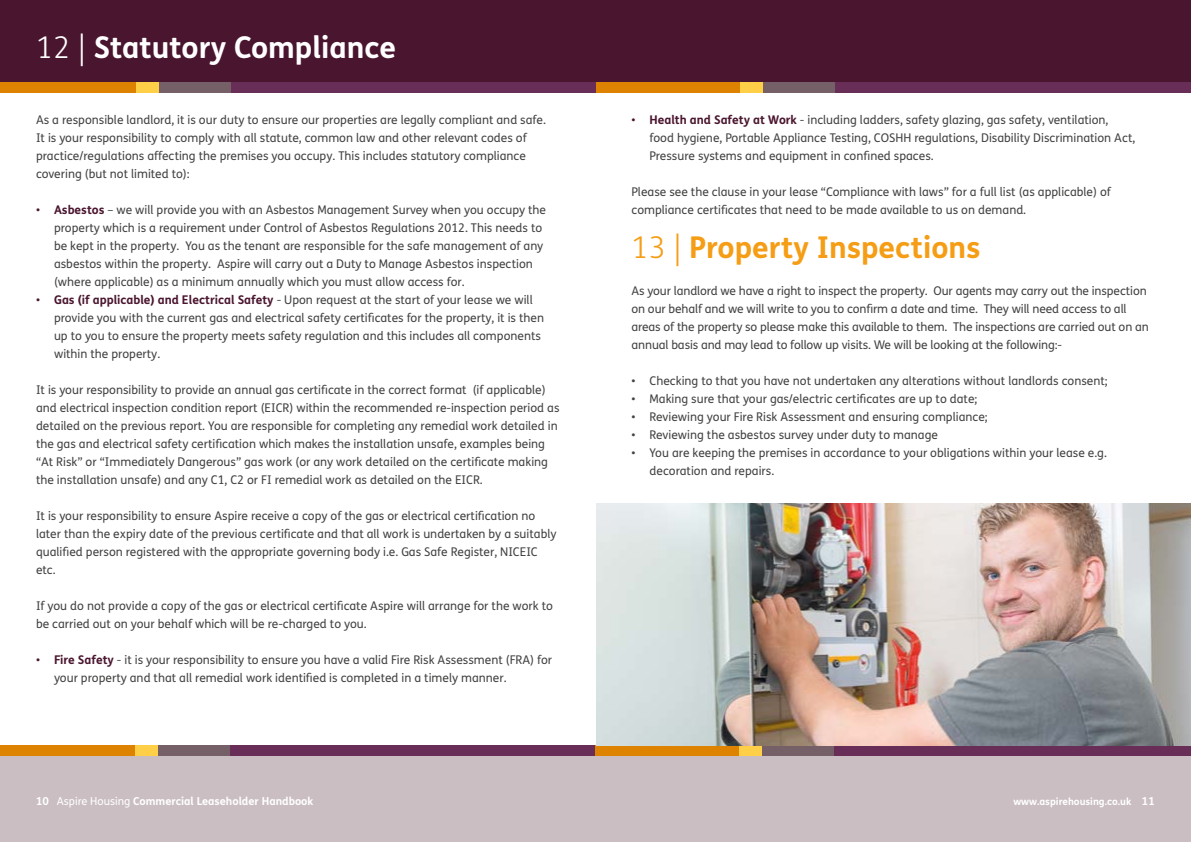
<style>
.page{position:relative;width:1191px;height:842px;background:#fff}
.page>*{position:absolute;margin:0;border:0;box-sizing:border-box;transform-origin:0 0}
.t1{font:700 30px "FS Me";color:#fff}
.t2{font:700 30px "FS Me";color:#f59d15}
.t3{font:12px/18px "FS Me";color:#424241}
.t4{font:700 11px "FS Me";color:#fff}
.t5{font:700 10px "FS Me";color:#fff}
.s1{font-weight:300}
.s2{color:#4a152e}
.s3{font-weight:700;color:#4a152e}
.s4{font-weight:400}
.s5{font-size:11px}
</style>
<div class="page">
<div style="left:0;top:756px;width:1191px;height:86px;background:#cabec3"></div>
<div style="left:0;top:745px;width:158px;height:11px;background:#de8202"></div>
<div style="left:229px;top:745px;width:366px;height:11px;background:#682e57"></div>
<div style="left:158px;top:745px;width:72px;height:11px;background:#766068"></div>
<div style="left:135px;top:745px;width:23px;height:11px;background:#ffd047"></div>
<div style="left:595px;top:745px;width:167px;height:11px;background:#de8202"></div>
<div style="left:833px;top:745px;width:358px;height:11px;background:#682e57"></div>
<div style="left:762px;top:745px;width:71px;height:11px;background:#766068"></div>
<div style="left:739px;top:745px;width:23px;height:11px;background:#ffd047"></div>
<div style="left:0;top:0;width:1191px;height:83px;background:#4a152e"></div>
<div style="left:0;top:83px;width:158px;height:10px;background:#de8202"></div>
<div style="left:230px;top:83px;width:366px;height:10px;background:#682e57"></div>
<div style="left:158px;top:83px;width:72px;height:10px;background:#766068"></div>
<div style="left:136px;top:83px;width:22px;height:10px;background:#ffd047"></div>
<div style="left:596px;top:83px;width:166px;height:10px;background:#de8202"></div>
<div style="left:834px;top:83px;width:357px;height:10px;background:#682e57"></div>
<div style="left:762px;top:83px;width:72px;height:10px;background:#766068"></div>
<div style="left:739px;top:83px;width:23px;height:10px;background:#ffd047"></div>
<img style="left:596px;top:503px;width:595px;height:242px">
<h1 class="t1" style="left:36px;top:29px;width:362px"><span class="s1">12 |</span> Statutory Compliance</h1>
<p class="t3" style="left:36px;top:111px;width:511px">As a responsible landlord, it is our duty to ensure our properties are legally compliant and safe.<br>It is your responsibility to comply with all statute, common law and other relevant codes of practice/regulations affecting the premises you occupy. This includes statutory compliance covering (but not limited to):</p>
<p class="t3" style="left:54px;top:201px;width:493px;text-indent:-18px"><span class="s2">•</span> <span class="s3">Asbestos</span> – we will provide you with an Asbestos Management Survey when you occupy the property which is a requirement under Control of Asbestos Regulations 2012. This needs to be kept in the property. You as the tenant are responsible for the safe management of any asbestos within the property. Aspire will carry out a Duty to Manage Asbestos inspection (where applicable) as a minimum annually which you must allow access for.</p>
<p class="t3" style="left:54px;top:291px;width:491px;text-indent:-18px"><span class="s2">•</span> <span class="s3">Gas (if applicable) and Electrical Safety</span> - Upon request at the start of your lease we will provide you with the current gas and electrical safety certificates for the property, it is then up to you to ensure the property meets safety regulation and this includes all components within the property.</p>
<p class="t3" style="left:36px;top:381px;width:525px">It is your responsibility to provide an annual gas certificate in the correct format (if applicable) and electrical inspection condition report (EICR) within the recommended re-inspection period as detailed on the previous report. You are responsible for completing any remedial work detailed in the gas and electrical safety certification which makes the installation unsafe, examples being “At Risk” or “Immediately Dangerous” gas work (or any work detailed on the certificate making the installation unsafe) and any C1, C2 or FI remedial work as detailed on the EICR.</p>
<p class="t3" style="left:36px;top:507px;width:522px">It is your responsibility to ensure Aspire receive a copy of the gas or electrical certification no later than the expiry date of the previous certificate and that all work is undertaken by a suitably qualified person registered with the appropriate governing body i.e. Gas Safe Register, NICEIC etc.</p>
<p class="t3" style="left:36px;top:597px;width:518px">If you do not provide a copy of the gas or electrical certificate Aspire will arrange for the work to be carried out on your behalf which will be re-charged to you.</p>
<p class="t3" style="left:54px;top:651px;width:499px;text-indent:-18px"><span class="s2">•</span> <span class="s3">Fire Safety</span> - it is your responsibility to ensure you have a valid Fire Risk Assessment (FRA) for your property and that all remedial work identified is completed in a timely manner.</p>
<p class="t3" style="left:649px;top:111px;width:487px;text-indent:-18px"><span class="s2">•</span> <span class="s3">Health and Safety at Work</span> - including ladders, safety glazing, gas safety, ventilation, food hygiene, Portable Appliance Testing, COSHH regulations, Disability Discrimination Act,<br>Pressure systems and equipment in confined spaces.</p>
<p class="t3" style="left:631px;top:183px;width:481px">Please see the clause in your lease “Compliance with laws” for a full list (as applicable) of compliance certificates that need to be made available to us on demand.</p>
<h1 class="t2" style="left:631px;top:229px;width:350px"><span class="s1">13 |</span> Property Inspections</h1>
<p class="t3" style="left:631px;top:282px;width:519px">As your landlord we have a right to inspect the property. Our agents may carry out the inspection on our behalf and we will write to you to confirm a date and time. They will need access to all areas of the property so please make this available to them. The inspections are carried out on an annual basis and may lead to follow up visits. We will be looking at the following:-</p>
<p class="t3" style="left:631px;top:372px;width:477px">• Checking to that you have not undertaken any alterations without landlords consent;</p>
<p class="t3" style="left:631px;top:390px;width:347px">• Making sure that your gas/electric certificates are up to date;</p>
<p class="t3" style="left:631px;top:408px;width:358px">• Reviewing your Fire Risk Assessment and ensuring compliance;</p>
<p class="t3" style="left:631px;top:426px;width:308px">• Reviewing the asbestos survey under duty to manage</p>
<p class="t3" style="left:649px;top:444px;width:459px;text-indent:-18px">• You are keeping the premises in accordance to your obligations within your lease e.g. decoration and repairs.</p>
<p class="t4" style="left:36px;top:794px;width:279px">10 <span class="s4">Aspire Housing</span> Commercial Leaseholder Handbook</p>
<p class="t5" style="left:1013px;top:795px;width:143px">www.aspirehousing.co.uk <span class="s5">11</span></p>
</div>
